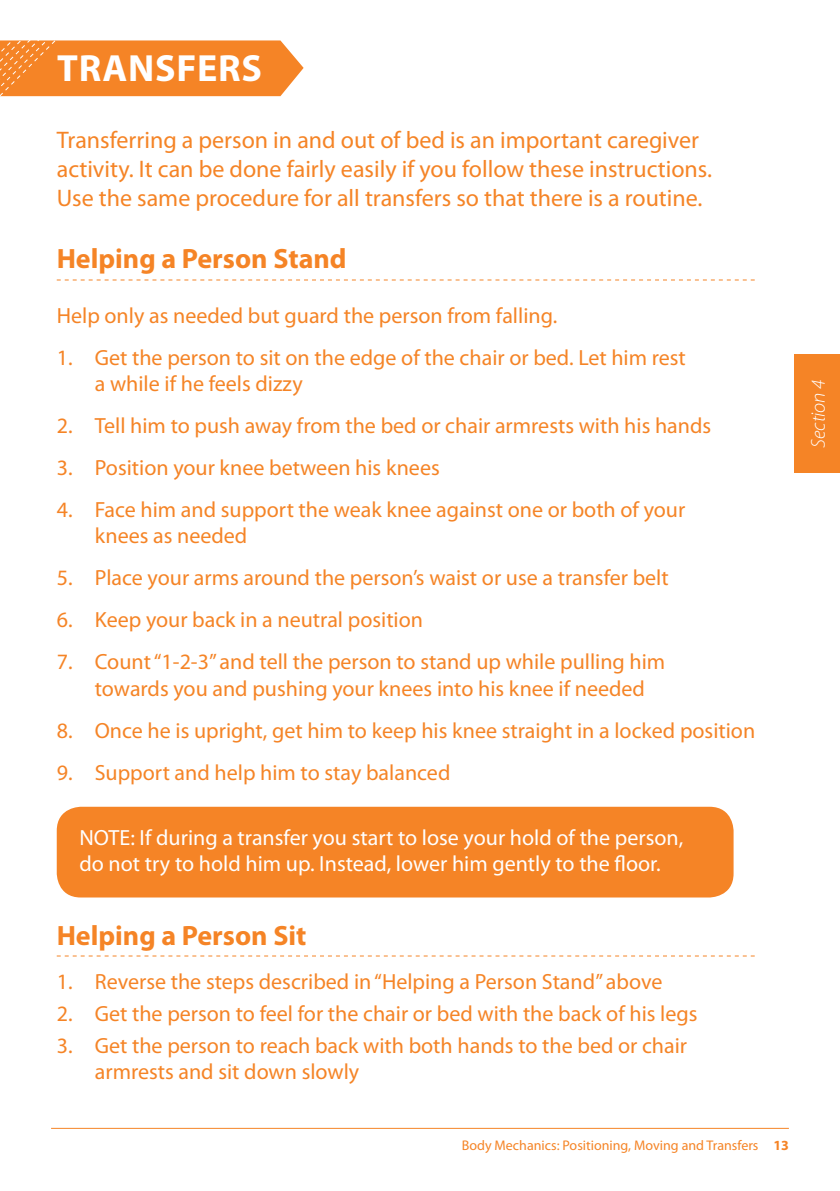
<style>
.page{position:relative;width:840px;height:1191px;background:#fff}
.page>*{position:absolute;margin:0;border:0;box-sizing:border-box;transform-origin:0 0}
.t1{font:700 38px "Myriad Pro";letter-spacing:.02em;color:#fff}
.t2{font:700 28px "Myriad Pro";color:#f58426}
.t3{font:24px/28.8px "Myriad Pro";color:#f58426}
.t4{font:22px/26.4px "Myriad Pro";color:#f58426}
.t5{font:22px/26.4px "Myriad Pro";color:#fff}
.t6{font:italic 300 20px "Myriad Pro";color:#fff}
.t7{font:14px "Myriad Pro";color:#f58426}
.s1{font-weight:700}
</style>
<div class="page">
<hr style="left:51px;top:1128px;width:737px;height:1px;background:#f58426">
<div style="left:794px;top:355px;width:45px;height:118px;background:#f58426"></div>
<svg style="left:0;top:40px;width:303px;height:57px;background:#f58c34"></svg>
<svg style="left:57px;top:279px;width:697px;height:1px"></svg>
<div style="left:57px;top:806px;width:676px;height:91px;background:#f58426;border-radius:24px"></div>
<svg style="left:57px;top:955px;width:697px;height:1px"></svg>
<h1 class="t1" style="left:57px;top:44px;width:206px">Transfers</h1>
<p class="t3" style="left:57px;top:126px;width:656px">Transferring a person in and out of bed is an important caregiver activity. It can be done fairly easily if you follow these instructions.<br>Use the same procedure for all transfers so that there is a routine.</p>
<p class="t2" style="left:57px;top:241px;width:291px">Helping a Person Stand</p>
<p class="t4" style="left:57px;top:301px;width:501px">Help only as needed but guard the person from falling.</p>
<p class="t4" style="left:95px;top:343px;width:592px;text-indent:-38px">1. Get the person to sit on the edge of the chair or bed. Let him rest a while if he feels dizzy</p>
<p class="t4" style="left:57px;top:412px;width:655px">2. Tell him to push away from the bed or chair armrests with his hands</p>
<p class="t4" style="left:57px;top:454px;width:384px">3. Position your knee between his knees</p>
<p class="t4" style="left:95px;top:496px;width:591px;text-indent:-38px">4. Face him and support the weak knee against one or both of your knees as needed</p>
<p class="t4" style="left:57px;top:564px;width:613px">5. Place your arms around the person’s waist or use a transfer belt</p>
<p class="t4" style="left:57px;top:606px;width:367px">6. Keep your back in a neutral position</p>
<p class="t4" style="left:95px;top:648px;width:571px;text-indent:-38px">7. Count “1-2-3” and tell the person to stand up while pulling him towards you and pushing your knees into his knee if needed</p>
<p class="t4" style="left:57px;top:717px;width:699px">8. Once he is upright, get him to keep his knee straight in a locked position</p>
<p class="t4" style="left:57px;top:759px;width:395px">9. Support and help him to stay balanced</p>
<p class="t5" style="left:79px;top:824px;width:605px">NOTE: If during a transfer you start to lose your hold of the person, do not try to hold him up. Instead, lower him gently to the floor.</p>
<p class="t2" style="left:57px;top:916px;width:251px">Helping a Person Sit</p>
<p class="t4" style="left:57px;top:967px;width:607px">1. Reverse the steps described in “Helping a Person Stand” above</p>
<p class="t4" style="left:57px;top:999px;width:642px">2. Get the person to feel for the chair or bed with the back of his legs</p>
<p class="t4" style="left:95px;top:1031px;width:593px;text-indent:-38px">3. Get the person to reach back with both hands to the bed or chair armrests and sit down slowly</p>
<p class="t7" style="left:461px;top:1137px;width:328px">Body Mechanics: Positioning, Moving and Transfers <span class="s1">13</span></p>
<p class="t6" style="left:807px;top:448px;width:70px;rotate:-90deg">Section 4</p>
</div>
